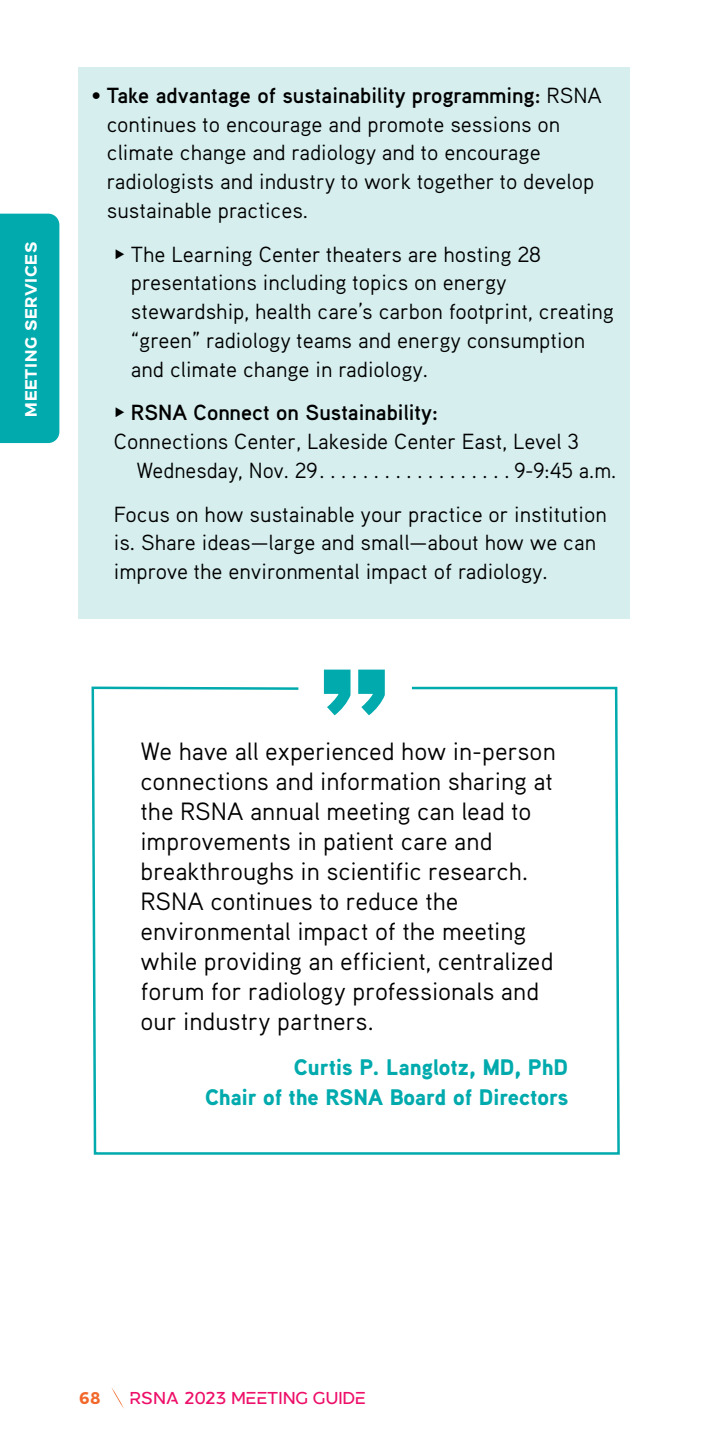
<style>
.page{position:relative;width:720px;height:1440px;background:#fff}
.page>*{position:absolute;margin:0;border:0;box-sizing:border-box;transform-origin:0 0}
.Body_Text{font:25px/30px "Aaux Pro OT";color:#000}
.Body_Text-2{font:900 22.5px/30px "Aaux Pro OT";color:#00aaad;text-align:right}
.Body_Text_-_Indent{font:22px/28.8px "Aaux Pro OT";color:#000}
.Body_Text-3{font:22px/28.8px "Aaux Pro OT";color:#000}
.Body_Text_-_Indent_No_Space{font:22px "Aaux Pro OT";color:#000}
.Hours_Days_with_Space_After{font:22px "Aaux Pro OT";color:#000}
.Body_Text_-_Indent_No_Space-2{font:700 22px "Aaux Pro OT";color:#000}
.t1{font:italic expanded 20.5px "Romagna";letter-spacing:.01em;color:#ed0f69}
.t2{font:700 20.5px "Romagna";color:#f2682b}
.t3{font:700 20px "Romagna";letter-spacing:.02em;color:#fff}
.s1{font-weight:700}
</style>
<div class="page">
<svg style="left:111px;top:1387px;width:13px;height:22px"></svg>
<div style="left:79px;top:68px;width:551px;height:551px;background:#d6eeee"></div>
<svg style="left:324px;top:670px;width:61px;height:15px"></svg>
<svg style="left:91px;top:685px;width:529px;height:470px"></svg>
<div style="left:0;top:214px;width:59px;height:229px;background:#00aaad"></div>
<p class="t3" style="left:20px;top:417px;width:176px;rotate:-90deg">MEETING SERVICES</p>
<p class="Body_Text-3" style="left:107px;top:80px;width:497px;text-indent:-16px">• <span class="s1">Take advantage of sustainability programming:</span> RSNA continues to encourage and promote sessions on climate change and radiology and to encourage radiologists and industry to work together to develop sustainable practices.</p>
<p class="Body_Text_-_Indent" style="left:131px;top:239px;width:485px">The Learning Center theaters are hosting 28 presentations including topics on energy stewardship, health care’s carbon footprint, creating “green” radiology teams and energy consumption and climate change in radiology.</p>
<p class="Body_Text_-_Indent_No_Space-2" style="left:131px;top:399px;width:309px">RSNA Connect on Sustainability:</p>
<p class="Body_Text_-_Indent_No_Space" style="left:114px;top:428px;width:467px">Connections Center, Lakeside Center East, Level 3</p>
<p class="Hours_Days_with_Space_After" style="left:136px;top:456px;width:479px">Wednesday, Nov. 29 . . . . . . . . . . . . . . . . . 9-9:45 a.m.</p>
<p class="Body_Text_-_Indent" style="left:114px;top:499px;width:494px">Focus on how sustainable your practice or institution is. Share ideas—large and small—about how we can improve the environmental impact of radiology.</p>
<p class="Body_Text" style="left:140px;top:735px;width:417px">We have all experienced how in-person connections and information sharing at the RSNA annual meeting can lead to improvements in patient care and breakthroughs in scientific research.<br>RSNA continues to reduce the environmental impact of the meeting while providing an efficient, centralized forum for radiology professionals and our industry partners.</p>
<p class="Body_Text-2" style="left:205px;top:1051px;width:365px">Curtis P. Langlotz, MD, PhD<br>Chair of the RSNA Board of Directors</p>
<p class="t2" style="left:79px;top:1387px;width:23px">68</p>
<p class="t1" style="left:130px;top:1387px;width:238px">RSNA 2023 MEETING GUIDE</p>
</div>
